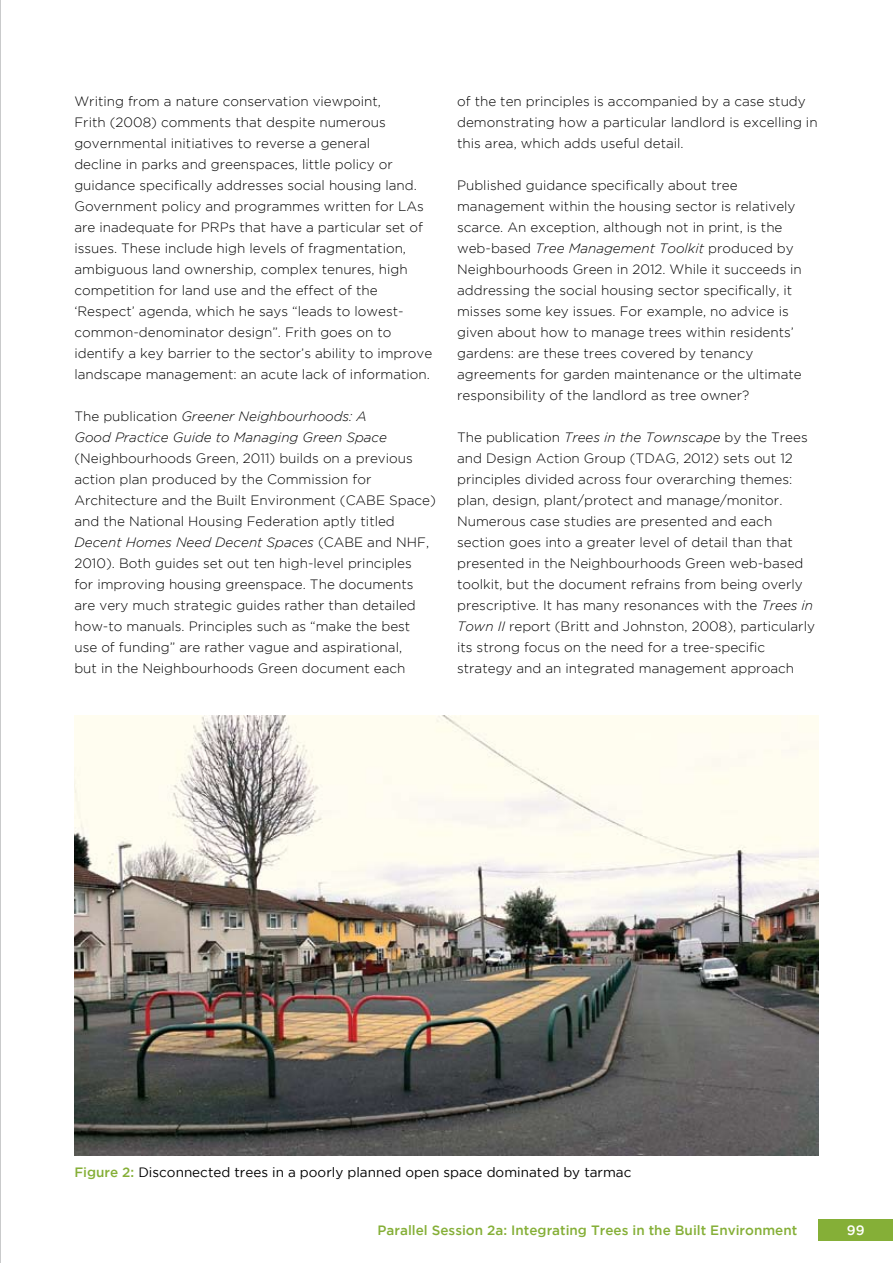
<style>
.page{position:relative;width:893px;height:1263px;background:#fff}
.page>*{position:absolute;margin:0;border:0;box-sizing:border-box;transform-origin:0 0}
.t1{font:300 13.5px/21px "Gotham";color:#000}
.t2{font:italic 300 13.5px/21px "Gotham";color:#000}
.t3{font:13.5px "Gotham";color:#000}
.t4{font:500 13.5px "Gotham";color:#85af37}
.t5{font:500 13.5px "Gotham";color:#fff}
.s1{font-style:normal}
.s2{font-style:italic}
.s3{font-weight:500;color:#85af37}
</style>
<div class="page">
<div style="left:819px;top:1219px;width:74px;height:21px;background:#85af37"></div>
<hr style="left:0;top:0;width:1px;height:1263px;background:#939598">
<img style="left:74px;top:715px;width:745px;height:441px">
<p class="t1" style="left:74px;top:91px;width:359px">Writing from a nature conservation viewpoint,<br>Frith (2008) comments that despite numerous governmental initiatives to reverse a general<br>decline in parks and greenspaces, little policy or guidance specifically addresses social housing land.<br>Government policy and programmes written for LAs are inadequate for PRPs that have a particular set of issues. These include high levels of fragmentation, ambiguous land ownership, complex tenures, high competition for land use and the effect of the ‘Respect’ agenda, which he says “leads to lowest&shy;common-denominator design”. Frith goes on to identify a key barrier to the sector’s ability to improve landscape management: an acute lack of information.</p>
<p class="t2" style="left:74px;top:406px;width:314px"><span class="s1">The publication</span> Greener Neighbourhoods: A<br>Good Practice Guide to Managing Green Space</p>
<p class="t1" style="left:74px;top:448px;width:363px">(Neighbourhoods Green, 2011) builds on a previous action plan produced by the Commission for Architecture and the Built Environment (CABE Space) and the National Housing Federation aptly titled <span class="s2">Decent Homes Need Decent Spaces</span> (CABE and NHF, 2010). Both guides set out ten high-level principles<br>for improving housing greenspace. The documents are very much strategic guides rather than detailed how-to manuals. Principles such as “make the best use of funding” are rather vague and aspirational,<br>but in the Neighbourhoods Green document each</p>
<p class="t1" style="left:457px;top:91px;width:362px">of the ten principles is accompanied by a case study demonstrating how a particular landlord is excelling in this area, which adds useful detail.</p>
<p class="t1" style="left:457px;top:175px;width:346px">Published guidance specifically about tree management within the housing sector is relatively scarce. An exception, although not in print, is the web-based <span class="s2">Tree Management Toolkit</span> produced by Neighbourhoods Green in 2012. While it succeeds in addressing the social housing sector specifically, it misses some key issues. For example, no advice is given about how to manage trees within residents’ gardens: are these trees covered by tenancy agreements for garden maintenance or the ultimate responsibility of the landlord as tree owner?</p>
<p class="t1" style="left:457px;top:427px;width:359px">The publication <span class="s2">Trees in the Townscape</span> by the Trees and Design Action Group (TDAG, 2012) sets out 12 principles divided across four overarching themes: plan, design, plant/protect and manage/monitor.<br>Numerous case studies are presented and each section goes into a greater level of detail than that presented in the Neighbourhoods Green web-based toolkit, but the document refrains from being overly prescriptive. It has many resonances with the <span class="s2">Trees in Town II</span> report (Britt and Johnston, 2008), particularly its strong focus on the need for a tree-specific strategy and an integrated management approach</p>
<p class="t3" style="left:74px;top:1165px;width:558px"><span class="s3">Figure 2:</span> Disconnected trees in a poorly planned open space dominated by tarmac</p>
<p class="t4" style="left:378px;top:1222px;width:421px">Parallel Session 2a: Integrating Trees in the Built Environment</p>
<p class="t5" style="left:847px;top:1222px;width:19px">99</p>
</div>
